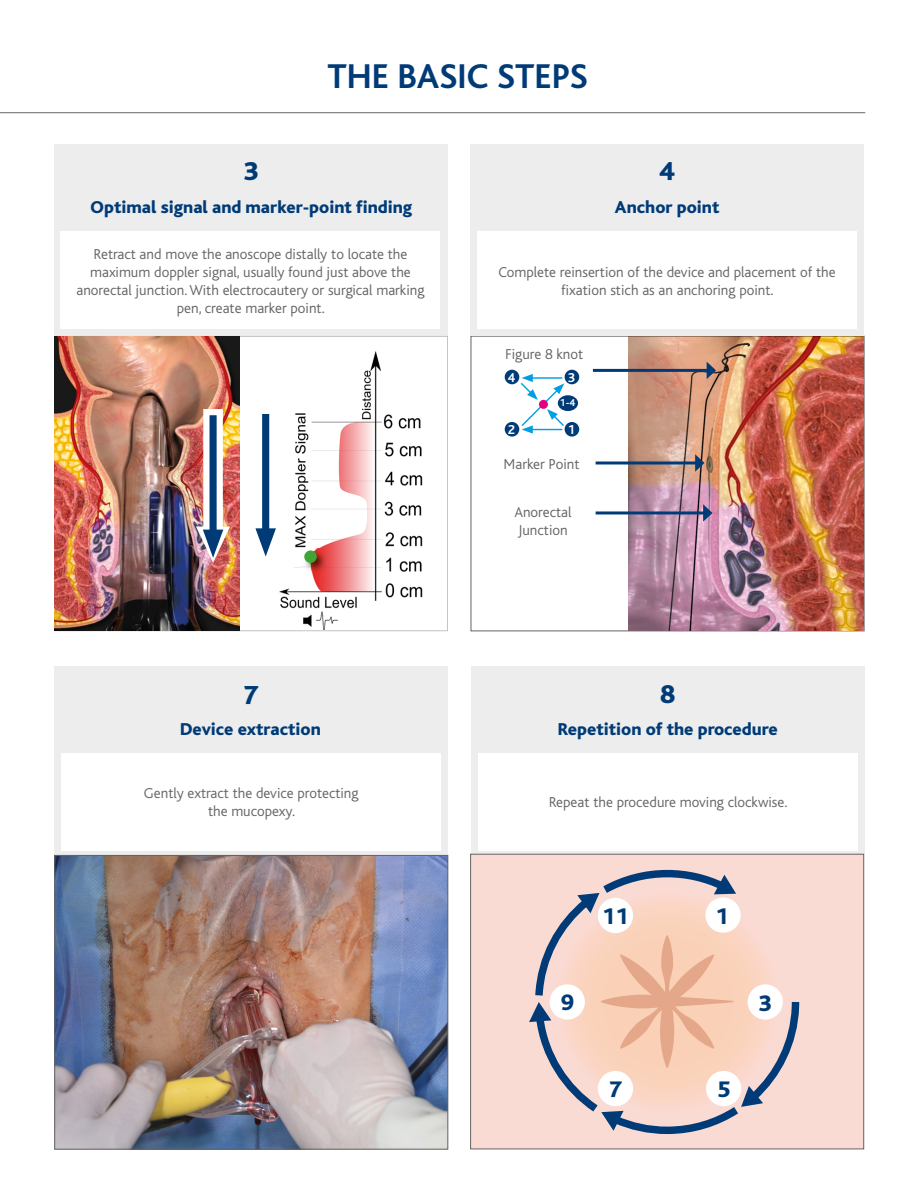
<style>
.page{position:relative;width:918px;height:1188px;background:#fff}
.page>*{position:absolute;margin:0;border:0;box-sizing:border-box;transform-origin:0 0}
.t1{font:700 36px "Bliss";color:#003b77}
.t2{font:800 27.3px "Bliss";color:#003b77}
.t3{font:800 27px "Bliss";color:#003b77}
.t4{font:800 23.55px "Bliss";color:#003b77}
.t5{font:800 18px "Bliss";color:#003b77}
.t6{font:300 15px/18px "Bliss";color:#646463;text-align:center}
.t7{font:700 13.5px "Bliss";color:#fff}
.t8{font:700 10.5px "Bliss";color:#fff}
</style>
<div class="page">
<img style="left:629px;top:336px;width:234px;height:295px">
<div style="left:471px;top:666px;width:393px;height:188px;background:#ededed"></div>
<div style="left:472px;top:856px;width:390px;height:291px;background:#fadbd4"></div>
<svg style="left:529px;top:866px;width:274px;height:272px;background:#e7ccc3"></svg>
<div style="left:470px;top:854px;width:394px;height:295px;border:1px solid #646463"></div>
<div style="left:54px;top:666px;width:393px;height:189px;background:#ededed"></div>
<img style="left:57px;top:857px;width:389px;height:290px">
<div style="left:55px;top:855px;width:393px;height:294px;border:1px solid #646463"></div>
<hr style="left:0;top:112px;width:865px;height:1px;background:#646463">
<div style="left:54px;top:144px;width:394px;height:192px;background:#ededed"></div>
<div style="left:471px;top:144px;width:393px;height:192px;background:#ededed"></div>
<div style="left:61px;top:231px;width:379px;height:98px;background:#fff"></div>
<div style="left:477px;top:231px;width:380px;height:98px;background:#fff"></div>
<div style="left:62px;top:753px;width:379px;height:98px;background:#fff"></div>
<div style="left:478px;top:753px;width:380px;height:98px;background:#fff"></div>
<img style="left:240px;top:336px;width:206px;height:295px">
<img style="left:303px;top:549px;width:24px;height:24px">
<div style="left:304px;top:550px;width:13px;height:13px;background:#3fa535;border-radius:50%"></div>
<img style="left:55px;top:336px;width:185px;height:295px">
<div style="left:262px;top:414px;width:7px;height:126px;background:#003b77"></div>
<svg style="left:255px;top:528px;width:21px;height:29px"></svg>
<hr style="left:596px;top:461px;width:102px;height:3px;background:#003b77">
<svg style="left:695px;top:454px;width:10px;height:18px"></svg>
<hr style="left:593px;top:369px;width:116px;height:3px;background:#003b77">
<svg style="left:707px;top:362px;width:9px;height:17px"></svg>
<hr style="left:596px;top:511px;width:110px;height:3px;background:#003b77">
<svg style="left:703px;top:504px;width:10px;height:18px"></svg>
<div style="left:565px;top:422px;width:14px;height:15px;background:#003b77;border-radius:50%"></div>
<div style="left:558px;top:395px;width:20px;height:16px;background:#003b77;border-radius:50%"></div>
<div style="left:565px;top:370px;width:14px;height:14px;background:#003b77;border-radius:50%"></div>
<div style="left:505px;top:422px;width:14px;height:15px;background:#003b77;border-radius:50%"></div>
<div style="left:505px;top:370px;width:14px;height:14px;background:#003b77;border-radius:50%"></div>
<svg style="left:519px;top:374px;width:47px;height:60px"></svg>
<img style="left:196px;top:409px;width:34px;height:154px">
<h1 class="t1" style="left:328px;top:58px;width:262px">THE BASIC STEPS</h1>
<h3 class="t3" style="left:244px;top:158px;width:17px">3</h3>
<h3 class="t3" style="left:659px;top:158px;width:17px">4</h3>
<p class="t5" style="left:91px;top:197px;width:323px">Optimal signal and marker-point finding</p>
<p class="t5" style="left:615px;top:197px;width:106px">Anchor point</p>
<p class="t6" style="left:77px;top:245px;width:349px">Retract and move the anoscope distally to locate the maximum doppler signal, usually found just above the anorectal junction. With electrocautery or surgical marking pen, create marker point.</p>
<h2 class="t2" style="left:243px;top:681px;width:17px">7</h2>
<p class="t6" style="left:499px;top:263px;width:339px">Complete reinsertion of the device and placement of the fixation stich as an anchoring point.</p>
<p class="t6" style="left:505px;top:345px;width:80px">Figure 8 knot</p>
<p class="t7" style="left:508px;top:371px;width:9px">4</p>
<p class="t7" style="left:508px;top:423px;width:9px">2</p>
<p class="t7" style="left:568px;top:371px;width:9px">3</p>
<p class="t8" style="left:560px;top:397px;width:17px">1-4</p>
<p class="t7" style="left:568px;top:423px;width:9px">1</p>
<p class="t6" style="left:504px;top:455px;width:77px">Marker Point</p>
<p class="t6" style="left:514px;top:503px;width:59px;text-align:left">Anorectal<br>Junction</p>
<h3 class="t3" style="left:660px;top:680px;width:17px">8</h3>
<p class="t5" style="left:180px;top:720px;width:142px">Device extraction</p>
<p class="t5" style="left:558px;top:720px;width:221px">Repetition of the procedure</p>
<p class="t6" style="left:144px;top:785px;width:216px">Gently extract the device protecting the mucopexy.</p>
<p class="t6" style="left:549px;top:794px;width:240px">Repeat the procedure moving clockwise.</p>
<h3 class="t4" style="left:561px;top:990px;width:15px">9</h3>
<h3 class="t4" style="left:602px;top:904px;width:28px">11</h3>
<h3 class="t4" style="left:609px;top:1077px;width:15px">7</h3>
<h3 class="t4" style="left:716px;top:904px;width:15px">1</h3>
<h3 class="t4" style="left:717px;top:1077px;width:15px">5</h3>
<h3 class="t4" style="left:759px;top:991px;width:15px">3</h3>
</div>
